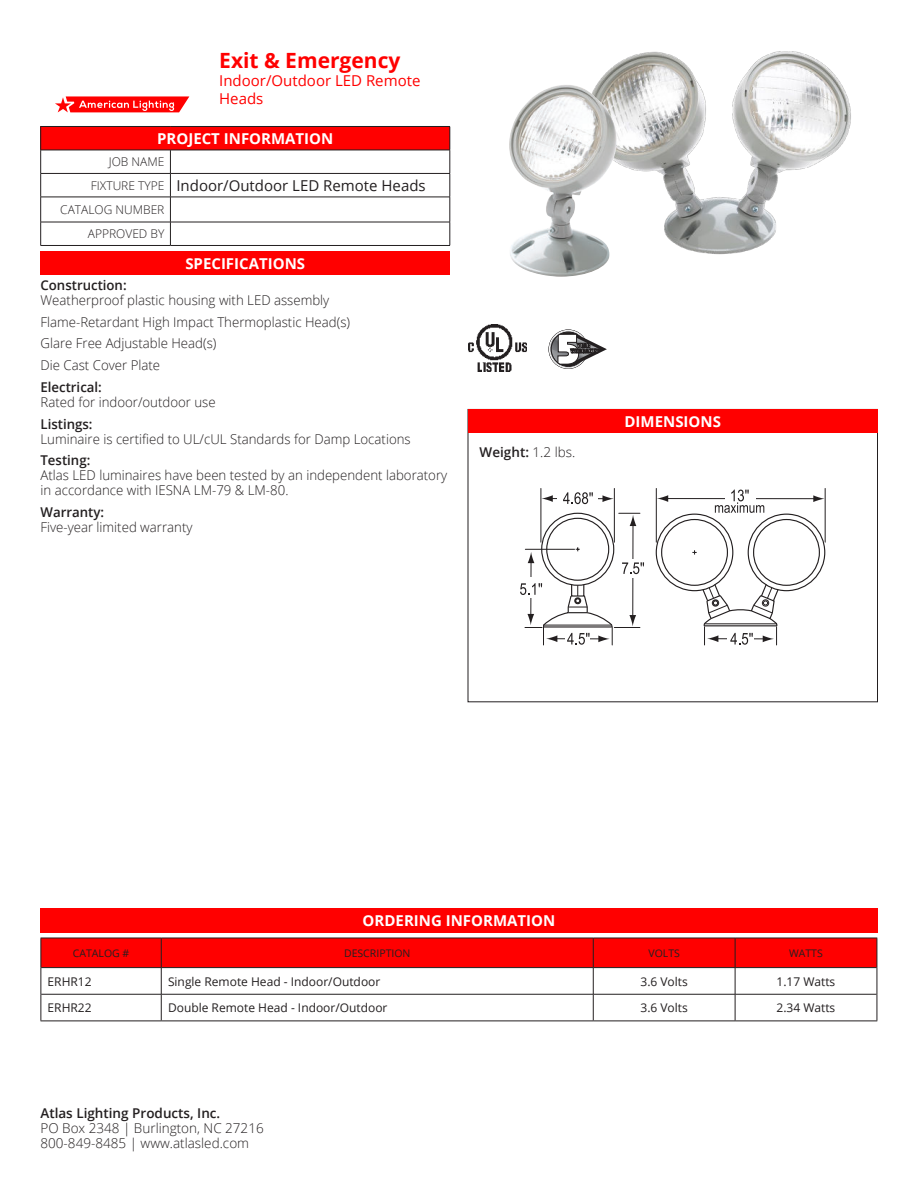
<style>
.page{position:relative;width:918px;height:1188px;background:#fff}
.page>*{position:absolute;margin:0;border:0;box-sizing:border-box;transform-origin:0 0}
.t1{font:700 21px "Open Sans";color:#f00}
.t2{font:700 15px "Open Sans";color:#fff}
.t3{font:15px "Open Sans";color:#231f20}
.t4{font:15px/18px "Open Sans";color:#f00}
.t5{font:300 13.5px/21.8px "Open Sans";color:#231f20}
.t6{font:600 13.5px "Open Sans";color:#231f20}
.t7{font:12px "Open Sans";color:#231f20}
.t8{font:300 12px/24.3px "Open Sans";color:#231f20;text-align:right}
.t9{font:10.5px "Open Sans";color:#231f20}
.s1{font-weight:300;font-size:12px}
.s2{font-weight:300}
</style>
<div class="page">
<div style="left:41px;top:126px;width:409px;height:24px;background:#f00"></div>
<hr style="left:41px;top:126px;width:129px;height:1px;background:#231f20">
<hr style="left:170px;top:126px;width:280px;height:1px;background:#231f20">
<hr style="left:41px;top:150px;width:129px;height:1px;background:#231f20">
<hr style="left:170px;top:150px;width:280px;height:1px;background:#231f20">
<hr style="left:41px;top:173px;width:129px;height:1px;background:#231f20">
<hr style="left:170px;top:173px;width:280px;height:1px;background:#231f20">
<hr style="left:41px;top:197px;width:129px;height:1px;background:#231f20">
<hr style="left:170px;top:197px;width:280px;height:1px;background:#231f20">
<hr style="left:41px;top:222px;width:129px;height:1px;background:#231f20">
<svg style="left:40px;top:127px;width:1px;height:118px"></svg>
<hr style="left:170px;top:222px;width:280px;height:1px;background:#231f20">
<svg style="left:170px;top:150px;width:1px;height:95px"></svg>
<svg style="left:450px;top:127px;width:1px;height:118px"></svg>
<hr style="left:41px;top:245px;width:129px;height:1px;background:#231f20">
<hr style="left:170px;top:245px;width:280px;height:1px;background:#231f20">
<div style="left:41px;top:251px;width:409px;height:24px;background:#f00"></div>
<div style="left:468px;top:409px;width:410px;height:24px;background:#f00"></div>
<img style="left:468px;top:325px;width:58px;height:47px">
<svg style="left:548px;top:329px;width:59px;height:40px"></svg>
<div style="left:41px;top:908px;width:837px;height:24px;background:#f00"></div>
<hr style="left:41px;top:1021px;width:120px;height:1px;background:#231f20">
<hr style="left:161px;top:1021px;width:432px;height:1px;background:#231f20">
<hr style="left:593px;top:1021px;width:142px;height:1px;background:#231f20">
<hr style="left:735px;top:1021px;width:142px;height:1px;background:#231f20">
<svg style="left:41px;top:938px;width:837px;height:83px"></svg>
<img style="left:596px;top:51px;width:255px;height:204px">
<img style="left:509px;top:85px;width:110px;height:192px">
<hr style="left:541px;top:488px;width:1px;height:54px;background:#231f20">
<hr style="left:614px;top:488px;width:1px;height:54px;background:#231f20">
<hr style="left:551px;top:498px;width:54px;height:1px;background:#231f20">
<svg style="left:542px;top:495px;width:11px;height:7px"></svg>
<svg style="left:602px;top:495px;width:12px;height:7px"></svg>
<div style="left:558px;top:495px;width:40px;height:7px;background:#fff"></div>
<svg style="left:563px;top:492px;width:30px;height:12px"></svg>
<hr style="left:656px;top:488px;width:1px;height:54px;background:#231f20">
<hr style="left:825px;top:488px;width:1px;height:54px;background:#231f20">
<svg style="left:655px;top:490px;width:171px;height:155px"></svg>
<svg style="left:520px;top:512px;width:124px;height:133px"></svg>
<svg style="left:55px;top:96px;width:135px;height:16px;background:#ff4040"></svg>
<h1 class="t1" style="left:219px;top:52px;width:183px">Exit &amp; Emergency</h1>
<p class="t4" style="left:219px;top:73px;width:203px">Indoor/Outdoor LED Remote<br>Heads</p>
<p class="t2" style="left:157px;top:133px;width:178px">PROJECT INFORMATION</p>
<p class="t8" style="left:109px;top:151px;width:57px">JOB NAME</p>
<p class="t3" style="left:91px;top:180px;width:336px"><span class="s1">FIXTURE TYPE</span> Indoor/Outdoor LED Remote Heads</p>
<p class="t8" style="left:60px;top:199px;width:106px">CATALOG NUMBER<br>APPROVED BY</p>
<p class="t2" style="left:185px;top:258px;width:121px">SPECIFICATIONS</p>
<p class="t6" style="left:40px;top:280px;width:88px">Construction:</p>
<p class="t5" style="left:40px;top:290px;width:311px">Weatherproof plastic housing with LED assembly Flame-Retardant High Impact Thermoplastic Head(s)<br>Glare Free Adjustable Head(s)<br>Die Cast Cover Plate</p>
<p class="t6" style="left:40px;top:382px;width:63px">Electrical:</p>
<p class="t5" style="left:40px;top:392px;width:177px">Rated for indoor/outdoor use</p>
<p class="t6" style="left:40px;top:418px;width:54px">Listings:</p>
<p class="t5" style="left:40px;top:427px;width:372px">Luminaire is certified to UL/cUL Standards for Damp Locations</p>
<p class="t6" style="left:40px;top:455px;width:51px">Testing:</p>
<p class="t5" style="left:40px;top:469px;width:408px;line-height:15px">Atlas LED luminaires have been tested by an independent laboratory in accordance with IESNA LM-79 &amp; LM-80.</p>
<p class="t6" style="left:40px;top:507px;width:65px">Warranty:</p>
<p class="t5" style="left:40px;top:518px;width:154px">Five-year limited warranty</p>
<p class="t6" style="left:480px;top:446px;width:97px">Weight: <span class="s2">1.2 lbs.</span></p>
<p class="t2" style="left:625px;top:415px;width:98px">DIMENSIONS</p>
<p class="t2" style="left:363px;top:915px;width:194px">ORDERING INFORMATION</p>
<p class="t9" style="left:73px;top:949px;width:58px">CATALOG #</p>
<p class="t9" style="left:344px;top:949px;width:68px">DESCRIPTION</p>
<p class="t9" style="left:648px;top:949px;width:33px">VOLTS</p>
<p class="t9" style="left:789px;top:949px;width:35px">WATTS</p>
<p class="t7" style="left:48px;top:976px;width:46px">ERHR12</p>
<p class="t7" style="left:168px;top:976px;width:214px">Single Remote Head - Indoor/Outdoor</p>
<p class="t7" style="left:640px;top:976px;width:49px">3.6 Volts</p>
<p class="t7" style="left:776px;top:976px;width:60px">1.17 Watts</p>
<p class="t7" style="left:48px;top:1003px;width:46px">ERHR22</p>
<p class="t7" style="left:168px;top:1003px;width:221px">Double Remote Head - Indoor/Outdoor</p>
<p class="t7" style="left:640px;top:1003px;width:49px">3.6 Volts</p>
<p class="t7" style="left:776px;top:1003px;width:60px">2.34 Watts</p>
<p class="t6" style="left:40px;top:1107px;width:181px">Atlas Lighting Products, Inc.</p>
<p class="t5" style="left:40px;top:1120px;width:225px;line-height:15px">PO Box 2348 | Burlington, NC 27216<br>800-849-8485 | www.atlasled.com</p>
</div>
